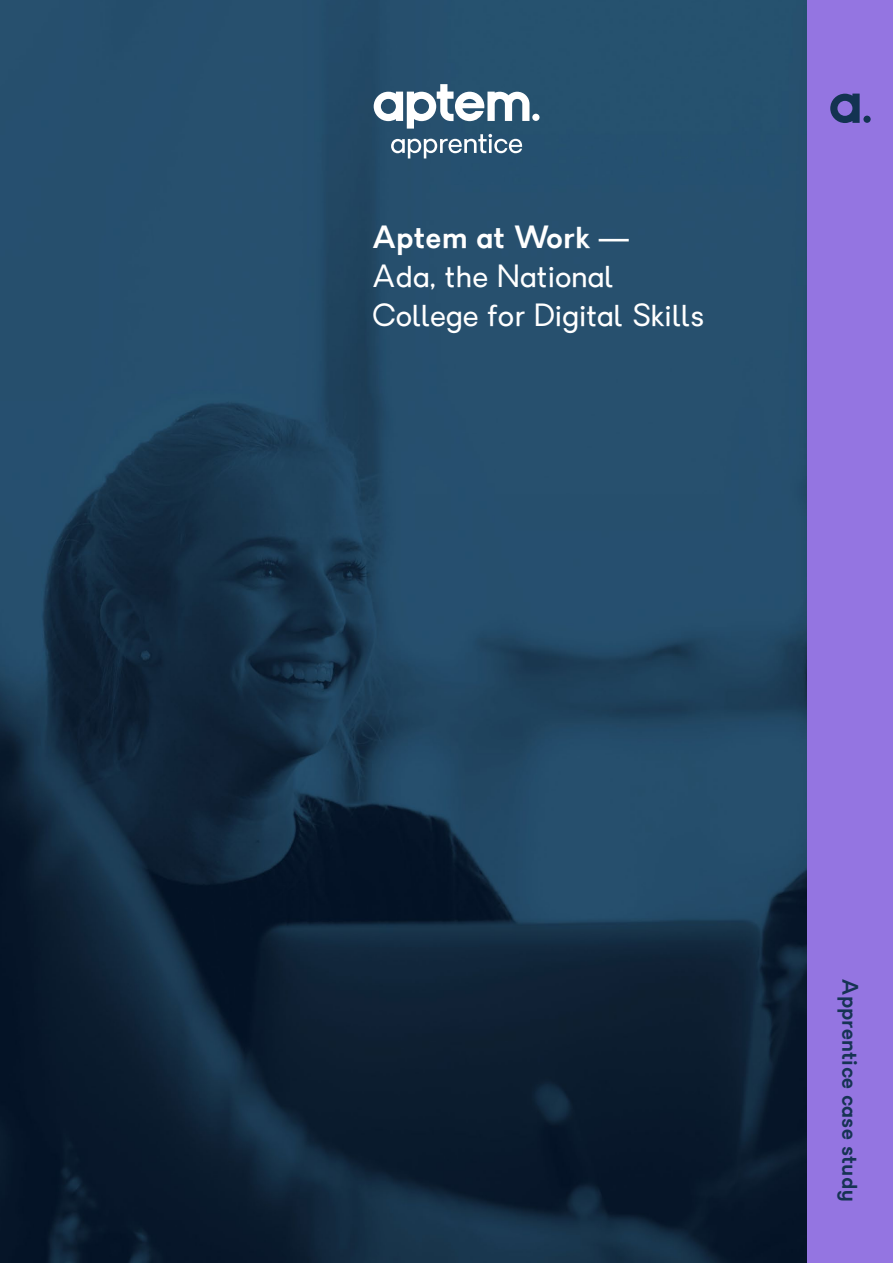
<style>
.page{position:relative;width:893px;height:1263px;background:#fff}
.page>*{position:absolute;margin:0;border:0;box-sizing:border-box;transform-origin:0 0}
.t1{font:30px/39px "Granary";letter-spacing:.02em;color:#fff}
.t2{font:600 30px "Granary";letter-spacing:.02em;color:#fff}
.t3{font:600 21px "Granary";letter-spacing:.02em;color:#163353}
</style>
<div class="page">
<img style="left:0;top:0;width:808px;height:1263px">
<div style="left:808px;top:0;width:85px;height:1263px;background:#9475e1"></div>
<svg style="left:830px;top:94px;width:41px;height:29px"></svg>
<svg style="left:374px;top:84px;width:165px;height:74px"></svg>
<p class="t2" style="left:373px;top:217px;width:258px">Aptem at Work —</p>
<p class="t1" style="left:373px;top:257px;width:333px">Ada, the National<br>College for Digital Skills</p>
<p class="t3" style="left:864px;top:979px;width:224px;rotate:90deg">Apprentice case study</p>
</div>
